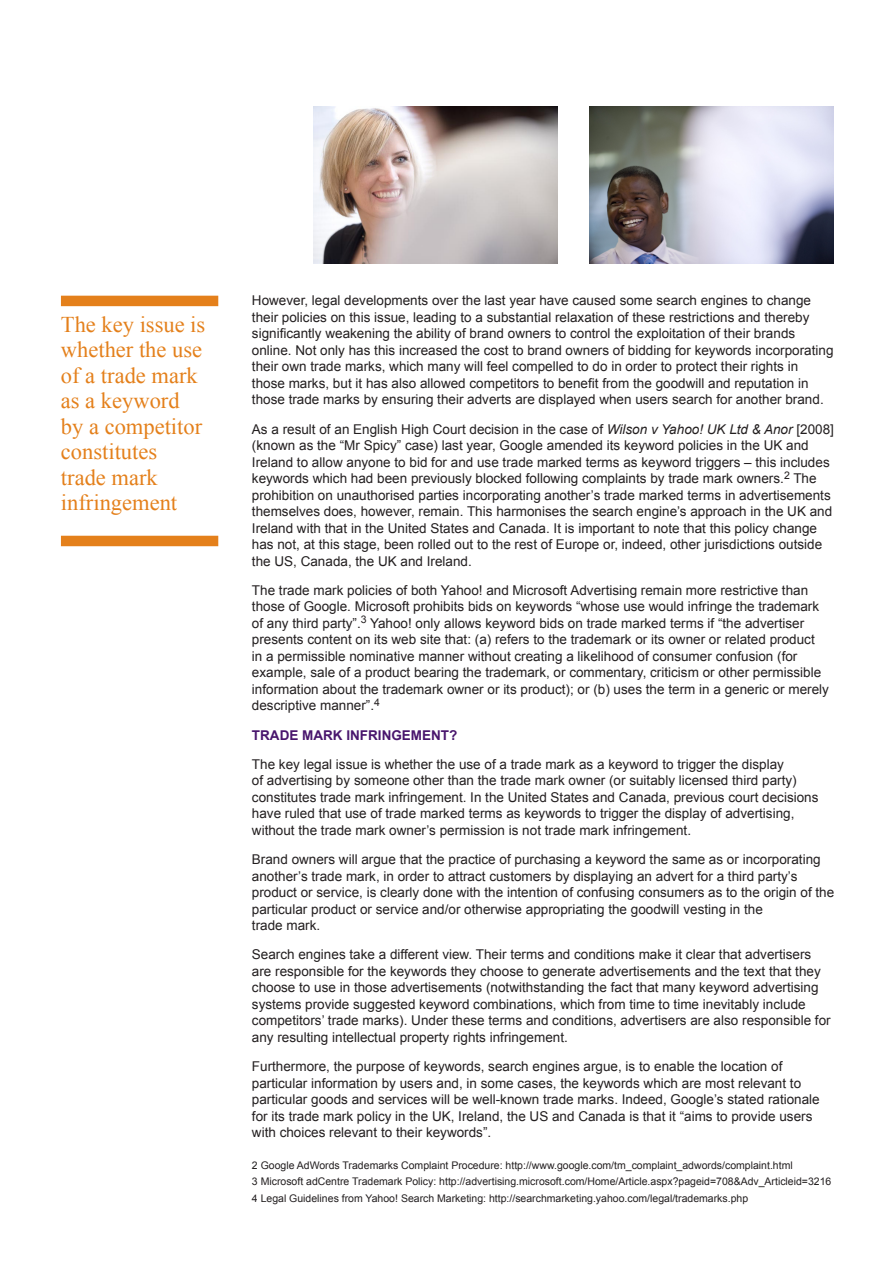
<style>
.page{position:relative;width:893px;height:1263px;background:#fff}
.page>*{position:absolute;margin:0;border:0;box-sizing:border-box;transform-origin:0 0}
.Orange_pull_quotes{font:22.5px/25.5px "Times New Roman";color:#e4801b}
.Body{font:13.5px/16.5px "Arial";color:#231f20}
.Body-2{font:700 13.5px "Arial";color:#49166d}
.Body-3{font:10.5px "Arial";color:#231f20}
.s1{font-style:italic}
</style>
<div class="page">
<img style="left:313px;top:106px;width:244px;height:158px">
<img style="left:590px;top:106px;width:243px;height:158px">
<div style="left:61px;top:296px;width:157px;height:10px;background:#e4801b"></div>
<div style="left:61px;top:536px;width:157px;height:10px;background:#e4801b"></div>
<p class="Orange_pull_quotes" style="left:61px;top:311px;width:146px">The key issue is whether the use of a trade mark as a keyword by a competitor constitutes trade mark infringement</p>
<p class="Body" style="left:252px;top:292px;width:583px">However, legal developments over the last year have caused some search engines to change their policies on this issue, leading to a substantial relaxation of these restrictions and thereby significantly weakening the ability of brand owners to control the exploitation of their brands online. Not only has this increased the cost to brand owners of bidding for keywords incorporating their own trade marks, which many will feel compelled to do in order to protect their rights in those marks, but it has also allowed competitors to benefit from the goodwill and reputation in those trade marks by ensuring their adverts are displayed when users search for another brand.</p>
<p class="Body" style="left:252px;top:421px;width:583px">As a result of an English High Court decision in the case of <span class="s1">Wilson v Yahoo! UK Ltd &amp; Anor</span> [2008] (known as the “Mr Spicy” case) last year, Google amended its keyword policies in the UK and Ireland to allow anyone to bid for and use trade marked terms as keyword triggers – this includes keywords which had been previously blocked following complaints by trade mark owners.<sup>2</sup> The prohibition on unauthorised parties incorporating another’s trade marked terms in advertisements themselves does, however, remain. This harmonises the search engine’s approach in the UK and Ireland with that in the United States and Canada. It is important to note that this policy change has not, at this stage, been rolled out to the rest of Europe or, indeed, other jurisdictions outside the US, Canada, the UK and Ireland.</p>
<p class="Body" style="left:252px;top:582px;width:578px">The trade mark policies of both Yahoo! and Microsoft Advertising remain more restrictive than those of Google. Microsoft prohibits bids on keywords “whose use would infringe the trademark of any third party”.<sup>3</sup> Yahoo! only allows keyword bids on trade marked terms if “the advertiser presents content on its web site that: (a) refers to the trademark or its owner or related product<br>in a permissible nominative manner without creating a likelihood of consumer confusion (for example, sale of a product bearing the trademark, or commentary, criticism or other permissible information about the trademark owner or its product); or (b) uses the term in a generic or merely descriptive manner”.<sup>4</sup></p>
<p class="Body-2" style="left:252px;top:727px;width:207px">TRADE MARK INFRINGEMENT?</p>
<p class="Body" style="left:252px;top:756px;width:568px">The key legal issue is whether the use of a trade mark as a keyword to trigger the display<br>of advertising by someone other than the trade mark owner (or suitably licensed third party) constitutes trade mark infringement. In the United States and Canada, previous court decisions have ruled that use of trade marked terms as keywords to trigger the display of advertising, without the trade mark owner’s permission is not trade mark infringement.</p>
<p class="Body" style="left:252px;top:851px;width:584px">Brand owners will argue that the practice of purchasing a keyword the same as or incorporating another’s trade mark, in order to attract customers by displaying an advert for a third party’s product or service, is clearly done with the intention of confusing consumers as to the origin of the particular product or service and/or otherwise appropriating the goodwill vesting in the<br>trade mark.</p>
<p class="Body" style="left:252px;top:946px;width:580px">Search engines take a different view. Their terms and conditions make it clear that advertisers are responsible for the keywords they choose to generate advertisements and the text that they choose to use in those advertisements (notwithstanding the fact that many keyword advertising systems provide suggested keyword combinations, which from time to time inevitably include competitors’ trade marks). Under these terms and conditions, advertisers are also responsible for any resulting intellectual property rights infringement.</p>
<p class="Body" style="left:252px;top:1058px;width:569px">Furthermore, the purpose of keywords, search engines argue, is to enable the location of particular information by users and, in some cases, the keywords which are most relevant to particular goods and services will be well-known trade marks. Indeed, Google’s stated rationale for its trade mark policy in the UK, Ireland, the US and Canada is that it “aims to provide users with choices relevant to their keywords”.</p>
<p class="Body-3" style="left:252px;top:1159px;width:542px">2 Google AdWords Trademarks Complaint Procedure: http://www.google.com/tm_complaint_adwords/complaint.html</p>
<p class="Body-3" style="left:252px;top:1175px;width:581px">3 Microsoft adCentre Trademark Policy: http://advertising.microsoft.com/Home/Article.aspx?pageid=708&amp;Adv_Articleid=3216</p>
<p class="Body-3" style="left:252px;top:1192px;width:498px">4 Legal Guidelines from Yahoo! Search Marketing: http://searchmarketing.yahoo.com/legal/trademarks.php</p>
</div>
